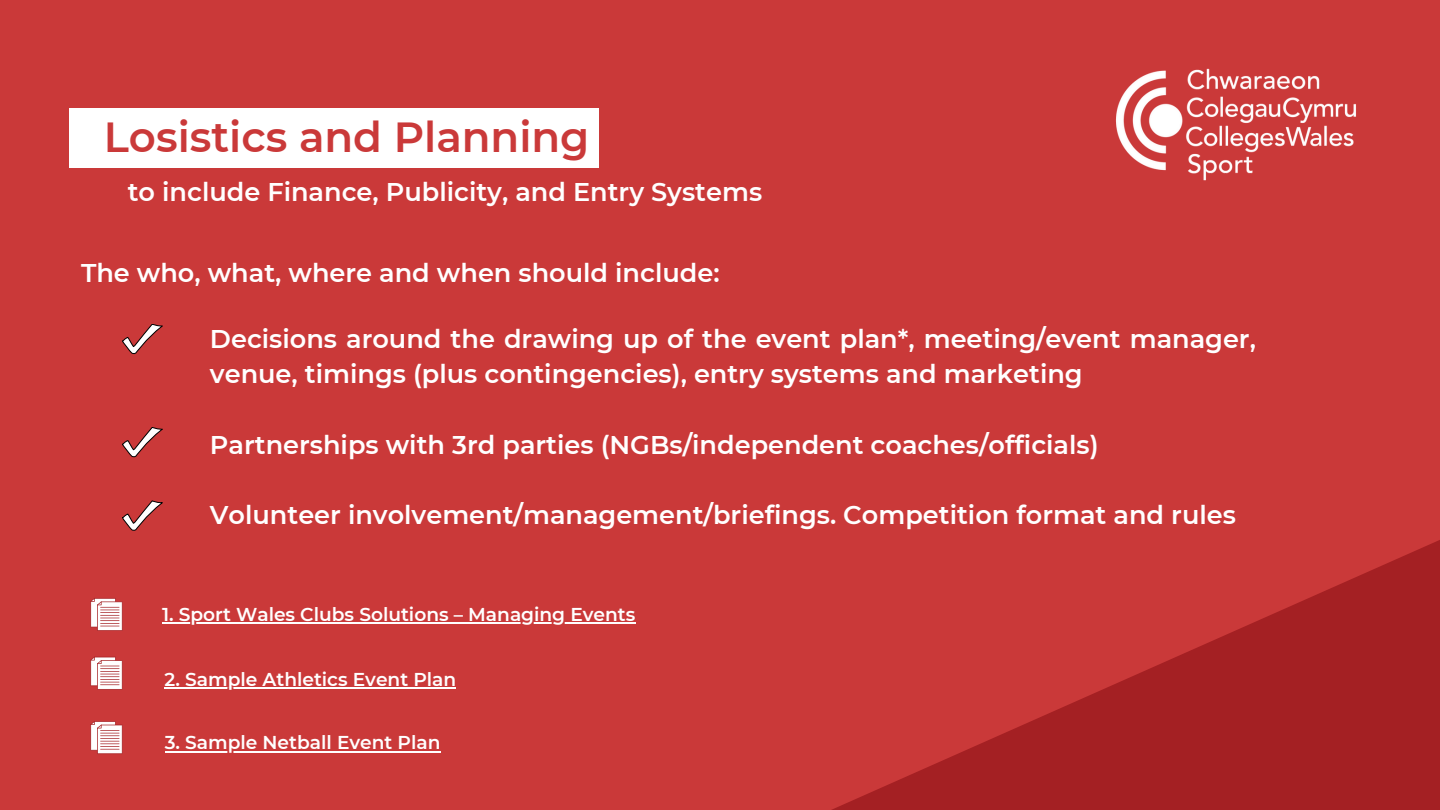
<style>
.page{position:relative;width:1440px;height:810px;background:#ca3939}
.page>*{position:absolute;margin:0;border:0;box-sizing:border-box;transform-origin:0 0}
.t1{font:600 42px "Montserrat";color:#ca3939}
.t2{font:600 25.6px/35.2px "Montserrat";color:#fff}
.t3{font:600 18.6px "Montserrat";color:#fff}
</style>
<div class="page">
<div style="left:69px;top:108px;width:529px;height:60px;background:#fff"></div>
<img style="left:1116px;top:68px;width:240px;height:113px">
<svg style="left:90px;top:598px;width:33px;height:33px"></svg>
<hr style="left:162px;top:622px;width:473px;height:2px;background:#fff">
<hr style="left:165px;top:688px;width:291px;height:1px;background:#fff">
<hr style="left:165px;top:751px;width:275px;height:1px;background:#fff">
<svg style="left:123px;top:324px;width:39px;height:30px"></svg>
<svg style="left:123px;top:427px;width:39px;height:30px"></svg>
<svg style="left:123px;top:501px;width:39px;height:30px"></svg>
<svg style="left:90px;top:657px;width:33px;height:33px"></svg>
<svg style="left:90px;top:721px;width:33px;height:33px"></svg>
<svg style="left:832px;top:540px;width:608px;height:270px;fill:#ab2427"></svg>
<p class="t1" style="left:104px;top:112px;width:487px">Losistics and Planning</p>
<p class="t2" style="left:128px;top:175px;width:636px">to include Finance, Publicity, and Entry Systems</p>
<p class="t2" style="left:81px;top:255px;width:640px">The who, what, where and when should include:</p>
<p class="t2" style="left:210px;top:321px;width:1047px">Decisions around the drawing up of the event plan*, meeting/event manager, venue, timings (plus contingencies), entry systems and marketing</p>
<p class="t2" style="left:210px;top:427px;width:890px">Partnerships with 3rd parties (NGBs/independent coaches/officials)</p>
<p class="t2" style="left:210px;top:497px;width:1027px">Volunteer involvement/management/briefings. Competition format and rules</p>
<p class="t3" style="left:162px;top:603px;width:475px">1. Sport Wales Clubs Solutions – Managing Events</p>
<p class="t3" style="left:165px;top:668px;width:293px">2. Sample Athletics Event Plan</p>
<p class="t3" style="left:165px;top:731px;width:277px">3. Sample Netball Event Plan</p>
</div>
